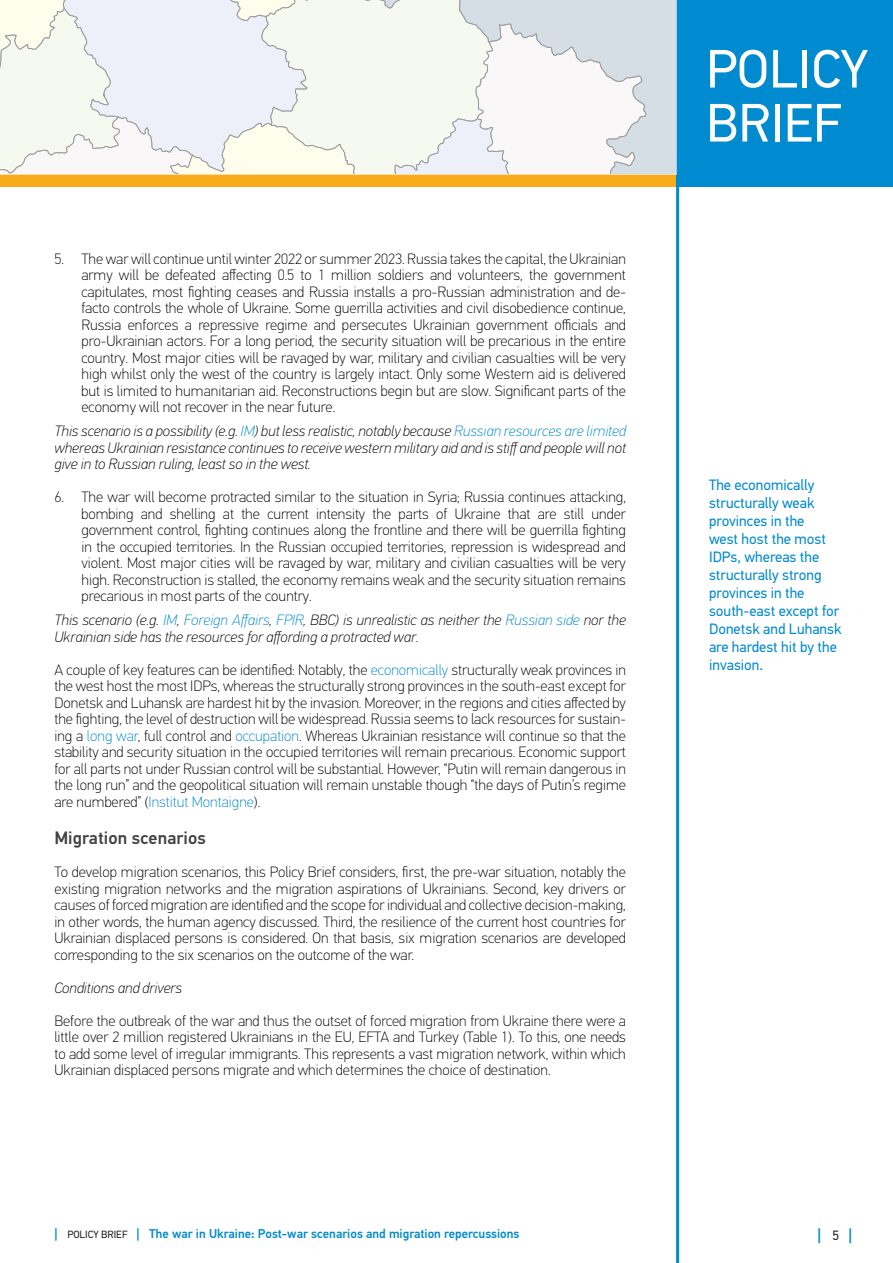
<style>
.page{position:relative;width:893px;height:1263px;background:#fff}
.page>*{position:absolute;margin:0;border:0;box-sizing:border-box;transform-origin:0 0}
.t1{font:54px/54px "PF Din Text Pro";color:#fff}
.t2{font:500 18px "PF Din Text Pro";letter-spacing:.005em;color:#424143}
.t3{font:500 16.2px "PF Din Text Pro";color:#008ad0}
.t4{font:100 15px/16.5px "PF Din Text Pro";color:#000;text-align:justify}
.t5{font:italic 100 15px/16.5px "PF Din Text Pro";color:#000;text-align:justify}
.t6{font:15px/18px "PF Din Text Pro";color:#008ad0}
.t7{font:500 12.75px "PF Din Text Pro";color:#008ad0}
.s1{color:#008ad0}
.s2{font-size:13.5px}
.s3{font-weight:400;font-size:10.5px;color:#232020}
.s4{font-weight:400;font-size:13.5px;color:#232020}
</style>
<div class="page">
<hr style="left:676px;top:174px;width:3px;height:1089px;background:#008ad0">
<div style="left:0;top:174px;width:676px;height:13px;background:#f8ac1b"></div>
<div style="left:676px;top:0;width:217px;height:187px;background:#008ad0"></div>
<svg style="left:1px;top:0;width:675px;height:174px"></svg>
<p class="t4" style="left:81px;top:250px;width:546px;text-indent:-27px">5. The war will continue until winter 2022 or summer 2023. Russia takes the capital, the Ukrainian army will be defeated affecting 0.5 to 1 million soldiers and volunteers, the government capitulates, most fighting ceases and Russia installs a pro-Russian administration and de&shy;facto controls the whole of Ukraine. Some guerrilla activities and civil disobedience continue, Russia enforces a repressive regime and persecutes Ukrainian government officials and pro-Ukrainian actors. For a long period, the security situation will be precarious in the entire country. Most major cities will be ravaged by war, military and civilian casualties will be very high whilst only the west of the country is largely intact. Only some Western aid is delivered but is limited to humanitarian aid. Reconstructions begin but are slow. Significant parts of the economy will not recover in the near future.</p>
<p class="t5" style="left:54px;top:423px;width:573px">This scenario is a possibility (e.g. <span class="s1">IM</span>) but less realistic, notably because <span class="s1">Russian resources are limited </span>whereas Ukrainian resistance continues to receive western military aid and is stiff and people will not give in to Russian ruling, least so in the west.</p>
<p class="t4" style="left:81px;top:489px;width:546px;text-indent:-27px">6. The war will become protracted similar to the situation in Syria; Russia continues attacking, bombing and shelling at the current intensity the parts of Ukraine that are still under government control, fighting continues along the frontline and there will be guerrilla fighting in the occupied territories. In the Russian occupied territories, repression is widespread and violent. Most major cities will be ravaged by war, military and civilian casualties will be very high. Reconstruction is stalled, the economy remains weak and the security situation remains precarious in most parts of the country.</p>
<p class="t5" style="left:54px;top:612px;width:573px">This scenario (e.g. <span class="s1">IM</span>, <span class="s1">Foreign Affairs</span>, <span class="s1">FPIR</span>, BBC) is unrealistic as neither the <span class="s1">Russian side</span> nor the<br>Ukrainian side has the resources for affording a protracted war.</p>
<p class="t4" style="left:54px;top:661px;width:573px">A couple of key features can be identified: Notably, the <span class="s1">economically</span> structurally weak provinces in the west host the most IDPs, whereas the structurally strong provinces in the south-east except for Donetsk and Luhansk are hardest hit by the invasion. Moreover, in the regions and cities affected by the fighting, the level of destruction will be widespread. Russia seems to lack resources for sustain&shy;ing a <span class="s1">long war</span>, full control and <span class="s1">occupation</span>. Whereas Ukrainian resistance will continue so that the stability and security situation in the occupied territories will remain precarious. Economic support for all parts not under Russian control will be substantial. However, “Putin will remain dangerous in the long run” and the geopolitical situation will remain unstable though “the days of Putin’s regime are numbered” (<span class="s1">Institut Montaigne</span>).</p>
<p class="t2" style="left:54px;top:827px;width:153px">Migration scenarios</p>
<p class="t4" style="left:54px;top:864px;width:573px">To develop migration scenarios, this Policy Brief considers, first, the pre-war situation, notably the existing migration networks and the migration aspirations of Ukrainians. Second, key drivers or causes of forced migration are identified and the scope for individual and collective decision-making, in other words, the human agency discussed. Third, the resilience of the current host countries for Ukrainian displaced persons is considered. On that basis, six migration scenarios are developed corresponding to the six scenarios on the outcome of the war.</p>
<p class="t5" style="left:54px;top:980px;width:129px">Conditions and drivers</p>
<p class="t4" style="left:54px;top:1012px;width:573px">Before the outbreak of the war and thus the outset of forced migration from Ukraine there were a little over 2 million registered Ukrainians in the EU, EFTA and Turkey (Table 1). To this, one needs to add some level of irregular immigrants. This represents a vast migration network, within which Ukrainian displaced persons migrate and which determines the choice of destination.</p>
<p class="t7" style="left:54px;top:1226px;width:467px"><span class="s2">|</span> <span class="s3">POLICY BRIEF</span> <span class="s2">|</span> The war in Ukraine: Post-war scenarios and migration repercussions</p>
<h1 class="t1" style="left:706px;top:42px;width:164px">POLICY<br>BRIEF</h1>
<p class="t6" style="left:709px;top:476px;width:134px">The economically structurally weak provinces in the<br>west host the most<br>IDPs, whereas the structurally strong provinces in the south-east except for<br>Donetsk and Luhansk are hardest hit by the invasion.</p>
<p class="t3" style="left:817px;top:1225px;width:36px">| <span class="s4">5</span> |</p>
</div>
